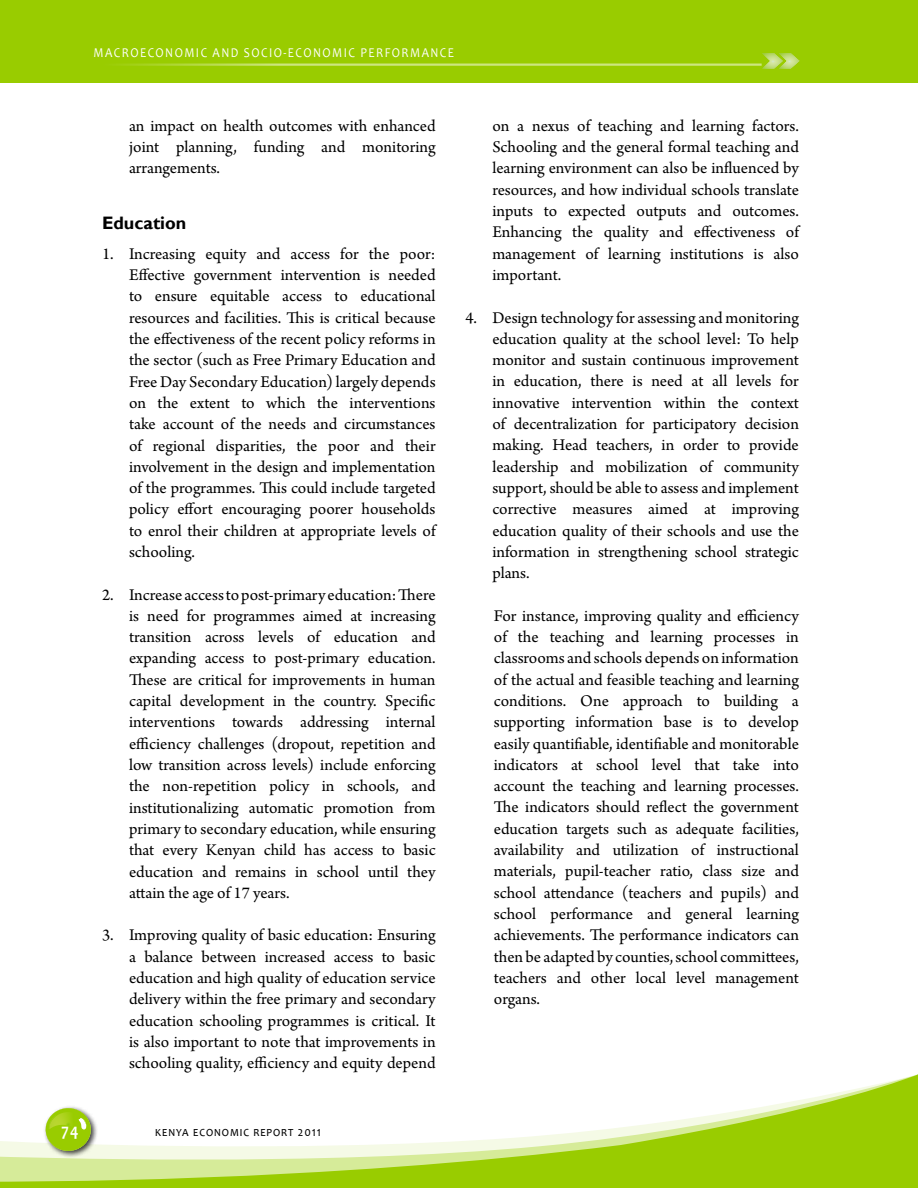
<style>
.page{position:relative;width:918px;height:1188px;background:#fff}
.page>*{position:absolute;margin:0;border:0;box-sizing:border-box;transform-origin:0 0}
.t1{font:700 18px "Gill Sans";color:#000}
.t2{font:700 18px "Candara";color:#fff;scale:.88 1}
.t3{font:17.25px/21.3px "Arno Pro";color:#000;text-align:justify}
.t4{font:13.5px "Candara";letter-spacing:.12em;color:#fff;scale:.88 1}
.t5{font:13.5px "Candara";letter-spacing:.08em;color:#000;scale:.88 1}
</style>
<div class="page">
<div style="left:0;top:0;width:918px;height:82px;background:#9c0"></div>
<svg style="left:0;top:1074px;width:918px;height:114px"></svg>
<div style="left:44px;top:1105px;width:55px;height:53px;background:#000;opacity:.75"></div>
<svg style="left:45px;top:1108px;width:47px;height:43px;background:#aace3b"></svg>
<hr style="left:93px;top:64px;width:669px;height:2px;background:#cce680">
<svg style="left:762px;top:53px;width:38px;height:16px"></svg>
<p class="t4" style="left:94px;top:45px;width:411px">MACROECONOMIC AND SOCIO-ECONOMIC PERFORMANCE</p>
<p class="t3" style="left:129px;top:116px;width:308px">an impact on health outcomes with enhanced joint planning, funding and monitoring arrangements.</p>
<p class="t1" style="left:102px;top:212px;width:86px">Education</p>
<p class="t3" style="left:129px;top:244px;width:308px;text-indent:-27px">1. Increasing equity and access for the poor:<br>Effective government intervention is needed to ensure equitable access to educational resources and facilities. This is critical because the effectiveness of the recent policy reforms in the sector (such as Free Primary Education and Free Day Secondary Education) largely depends on the extent to which the interventions take account of the needs and circumstances of regional disparities, the poor and their involvement in the design and implementation of the programmes. This could include targeted policy effort encouraging poorer households to enrol their children at appropriate levels of schooling.</p>
<p class="t3" style="left:129px;top:585px;width:308px;text-indent:-27px">2. Increase access to post-primary education: There is need for programmes aimed at increasing transition across levels of education and expanding access to post-primary education.<br>These are critical for improvements in human capital development in the country. Specific interventions towards addressing internal efficiency challenges (dropout, repetition and low transition across levels) include enforcing the non-repetition policy in schools, and institutionalizing automatic promotion from primary to secondary education, while ensuring that every Kenyan child has access to basic education and remains in school until they attain the age of 17 years.</p>
<p class="t3" style="left:129px;top:925px;width:308px;text-indent:-27px">3. Improving quality of basic education: Ensuring a balance between increased access to basic education and high quality of education service delivery within the free primary and secondary education schooling programmes is critical. It is also important to note that improvements in schooling quality, efficiency and equity depend</p>
<p class="t2" style="left:62px;top:1118px;width:21px">74</p>
<p class="t5" style="left:155px;top:1123px;width:190px">kenya economic report 2011</p>
<p class="t3" style="left:492px;top:116px;width:308px">on a nexus of teaching and learning factors.<br>Schooling and the general formal teaching and learning environment can also be influenced by resources, and how individual schools translate inputs to expected outputs and outcomes.<br>Enhancing the quality and effectiveness of management of learning institutions is also important.</p>
<p class="t3" style="left:492px;top:308px;width:308px;text-indent:-27px">4. Design technology for assessing and monitoring education quality at the school level: To help monitor and sustain continuous improvement in education, there is need at all levels for innovative intervention within the context of decentralization for participatory decision making. Head teachers, in order to provide leadership and mobilization of community support, should be able to assess and implement corrective measures aimed at improving education quality of their schools and use the information in strengthening school strategic plans.</p>
<p class="t3" style="left:494px;top:606px;width:307px">For instance, improving quality and efficiency of the teaching and learning processes in classrooms and schools depends on information of the actual and feasible teaching and learning conditions. One approach to building a supporting information base is to develop easily quantifiable, identifiable and monitorable indicators at school level that take into account the teaching and learning processes.<br>The indicators should reflect the government education targets such as adequate facilities, availability and utilization of instructional materials, pupil-teacher ratio, class size and school attendance (teachers and pupils) and school performance and general learning achievements. The performance indicators can then be adapted by counties, school committees, teachers and other local level management organs.</p>
</div>
